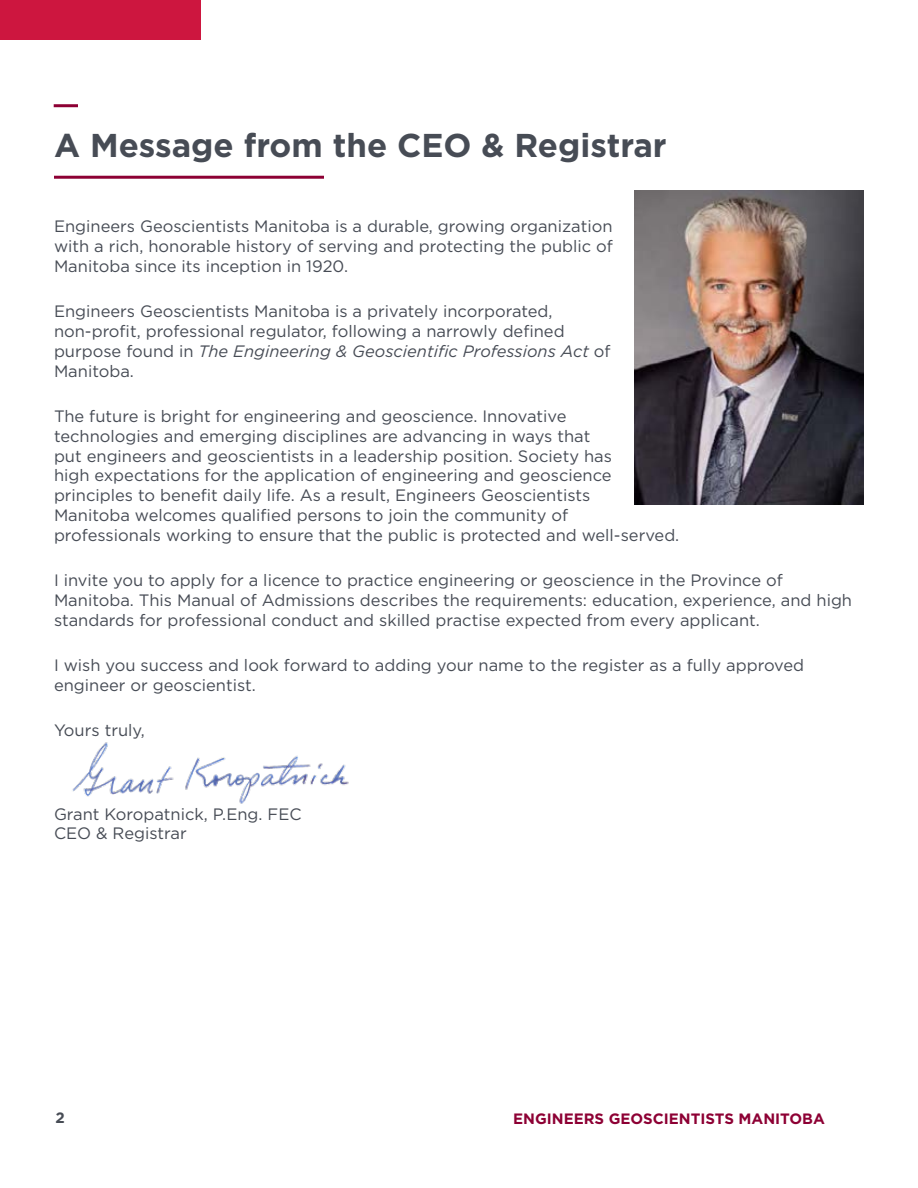
<style>
.page{position:relative;width:918px;height:1188px;background:#fff}
.page>*{position:absolute;margin:0;border:0;box-sizing:border-box;transform-origin:0 0}
.t1{font:700 33px "Gotham";color:#474c55}
.t2{font:16.5px/19.8px "Gotham";color:#474c55}
.t3{font:700 15px "Gotham";color:#8d0034}
.t4{font:700 15px "Gotham";color:#474c55}
.s1{font-style:italic}
</style>
<div class="page">
<div style="left:0;top:0;width:200px;height:40px;background:#cd163f"></div>
<hr style="left:54px;top:176px;width:270px;height:3px;background:#8d0034">
<hr style="left:54px;top:104px;width:24px;height:3px;background:#8d0034">
<img style="left:634px;top:191px;width:230px;height:313px">
<img style="left:72px;top:742px;width:277px;height:62px">
<h1 class="t1" style="left:54px;top:124px;width:614px">A Message from the CEO &amp; Registrar</h1>
<p class="t2" style="left:54px;top:216px;width:560px;text-align:justify">Engineers Geoscientists Manitoba is a durable, growing organization with a rich, honorable history of serving and protecting the public of Manitoba since its inception in 1920.</p>
<p class="t2" style="left:54px;top:301px;width:558px">Engineers Geoscientists Manitoba is a privately incorporated, non-profit, professional regulator, following a narrowly defined purpose found in <span class="s1">The Engineering &amp; Geoscientific Professions Act</span> of Manitoba.</p>
<p class="t2" style="left:54px;top:406px;width:627px">The future is bright for engineering and geoscience. Innovative<br>technologies and emerging disciplines are advancing in ways that<br>put engineers and geoscientists in a leadership position. Society has<br>high expectations for the application of engineering and geoscience principles to benefit daily life. As a result, Engineers Geoscientists<br>Manitoba welcomes qualified persons to join the community of professionals working to ensure that the public is protected and well-served.</p>
<p class="t2" style="left:54px;top:570px;width:800px">I invite you to apply for a licence to practice engineering or geoscience in the Province of<br>Manitoba. This Manual of Admissions describes the requirements: education, experience, and high standards for professional conduct and skilled practise expected from every applicant.</p>
<p class="t2" style="left:54px;top:655px;width:752px">I wish you success and look forward to adding your name to the register as a fully approved engineer or geoscientist.</p>
<p class="t2" style="left:54px;top:720px;width:92px">Yours truly,</p>
<p class="t2" style="left:54px;top:804px;width:249px">Grant Koropatnick, P.Eng. FEC<br>CEO &amp; Registrar</p>
<p class="t4" style="left:56px;top:1107px;width:11px">2</p>
<p class="t3" style="left:513px;top:1109px;width:313px">ENGINEERS GEOSCIENTISTS MANITOBA</p>
</div>
